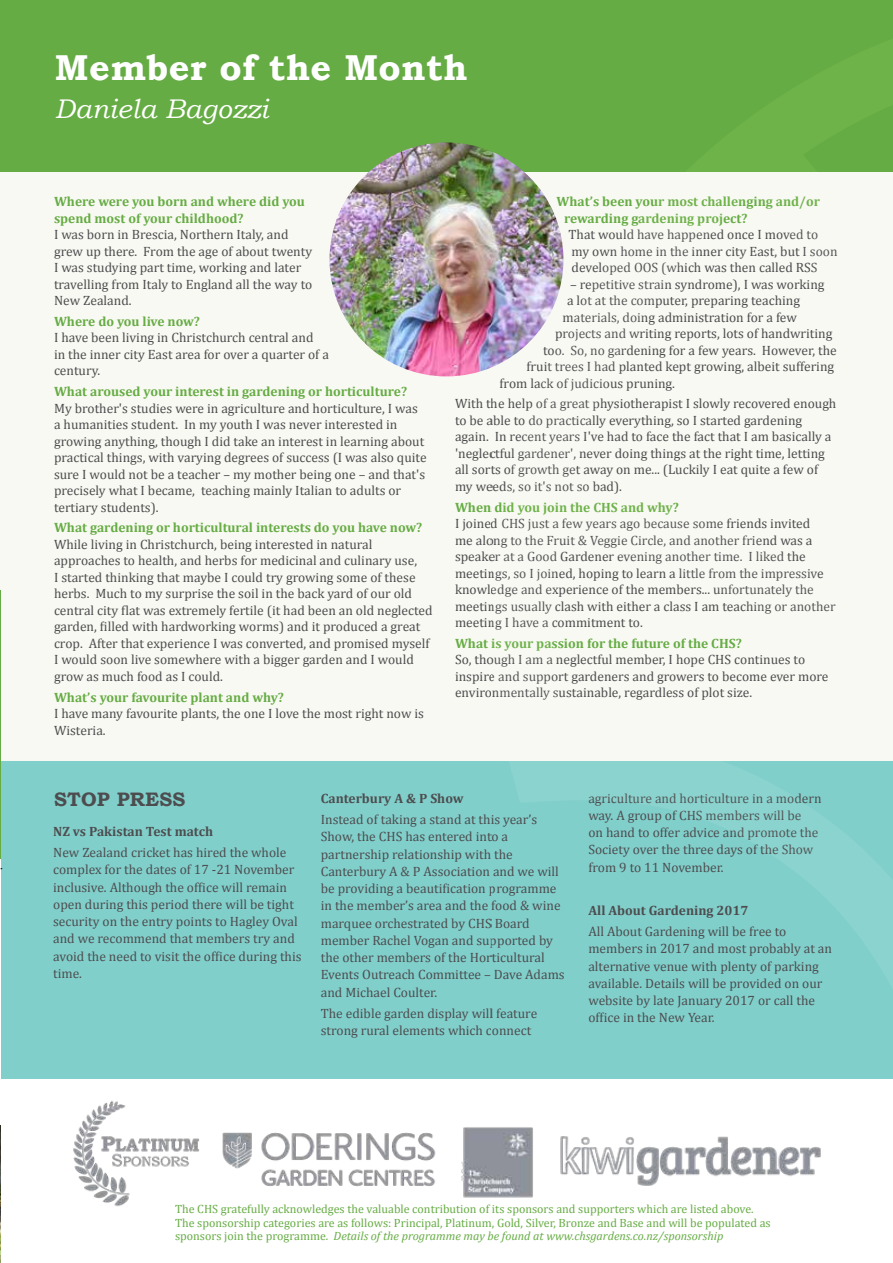
<style>
.page{position:relative;width:893px;height:1263px;background:#fff}
.page>*{position:absolute;margin:0;border:0;box-sizing:border-box;transform-origin:0 0}
.t1{font:700 36px "Bookman Old Style";letter-spacing:.01em;color:#fff}
.t2{font:italic 27px "Bookman Old Style";letter-spacing:.01em;color:#fff}
.t3{font:700 19.5px "Bookman Old Style";letter-spacing:.01em;color:#4d4d4f}
.t4{font:13.5px/16.5px "Cambria";color:#4d4d4f}
.t5{font:700 13.5px/16.5px "Cambria";color:#66ac44}
.t6{font:700 13.5px "Cambria";color:#4d4d4f}
.t7{font:12px/13.8px "Cambria";color:#66ac44}
.s1{font-style:italic}
</style>
<div class="page">
<div style="left:0;top:0;width:893px;height:172px;background:#66ac44"></div>
<div style="left:1px;top:761px;width:892px;height:317px;background:#81cfcb"></div>
<img style="left:0;top:1125px;width:1px;height:138px">
<div style="left:0;top:172px;width:893px;height:589px;background:#f9f9f3"></div>
<img style="left:73px;top:1100px;width:748px;height:107px">
<hr style="left:0;top:590px;width:1px;height:269px;background:#66ac44">
<img style="left:329px;top:142px;width:234px;height:234px;border-radius:117px">
<h1 class="t1" style="left:55px;top:46px;width:414px">Member of the Month</h1>
<h2 class="t2" style="left:55px;top:93px;width:215px">Daniela Bagozzi</h2>
<p class="t5" style="left:54px;top:193px;width:252px">Where were you born and where did you spend most of your childhood?</p>
<p class="t4" style="left:54px;top:226px;width:260px">I was born in Brescia, Northern Italy, and grew up there. From the age of about twenty I was studying part time, working and later travelling from Italy to England all the way to New Zealand.</p>
<p class="t5" style="left:54px;top:313px;width:147px">Where do you live now?</p>
<p class="t4" style="left:54px;top:329px;width:276px">I have been living in Christchurch central and<br>in the inner city East area for over a quarter of a century.</p>
<p class="t5" style="left:54px;top:383px;width:355px">What aroused your interest in gardening or horticulture?</p>
<p class="t4" style="left:54px;top:400px;width:374px">My brother's studies were in agriculture and horticulture, I was a humanities student. In my youth I was never interested in growing anything, though I did take an interest in learning about practical things, with varying degrees of success (I was also quite sure I would not be a teacher – my mother being one – and that's precisely what I became, teaching mainly Italian to adults or tertiary students).</p>
<p class="t5" style="left:54px;top:519px;width:370px">What gardening or horticultural interests do you have now?</p>
<p class="t4" style="left:54px;top:536px;width:380px">While living in Christchurch, being interested in natural approaches to health, and herbs for medicinal and culinary use,<br>I started thinking that maybe I could try growing some of these herbs. Much to my surprise the soil in the back yard of our old central city flat was extremely fertile (it had been an old neglected garden, filled with hardworking worms) and it produced a great crop. After that experience I was converted, and promised myself I would soon live somewhere with a bigger garden and I would grow as much food as I could.</p>
<p class="t5" style="left:54px;top:688px;width:231px">What’s your favourite plant and why?</p>
<p class="t4" style="left:54px;top:705px;width:372px">I have many favourite plants, the one I love the most right now is<br>Wisteria.</p>
<p class="t5" style="left:564px;top:193px;width:257px;text-indent:-8px">What’s been your most challenging and/or rewarding gardening project?</p>
<p class="t4" style="left:568px;top:226px;width:271px">That would have happened once I moved to my own home in the inner city East, but I soon developed OOS (which was then called RSS</p>
<p class="t4" style="left:570px;top:276px;width:256px">– repetitive strain syndrome), I was working</p>
<p class="t4" style="left:567px;top:292px;width:235px">a lot at the computer, preparing teaching</p>
<p class="t4" style="left:563px;top:309px;width:236px">materials, doing administration for a few</p>
<p class="t4" style="left:555px;top:325px;width:279px">projects and writing reports, lots of handwriting</p>
<p class="t4" style="left:543px;top:342px;width:295px">too. So, no gardening for a few years. However, the</p>
<p class="t4" style="left:526px;top:358px;width:309px">fruit trees I had planted kept growing, albeit suffering</p>
<p class="t4" style="left:499px;top:375px;width:177px">from lack of judicious pruning.</p>
<p class="t4" style="left:455px;top:395px;width:383px">With the help of a great physiotherapist I slowly recovered enough to be able to do practically everything, so I started gardening again. In recent years I've had to face the fact that I am basically a 'neglectful gardener', never doing things at the right time, letting all sorts of growth get away on me... (Luckily I eat quite a few of my weeds, so it's not so bad).</p>
<p class="t5" style="left:455px;top:498px;width:225px">When did you join the CHS and why?</p>
<p class="t4" style="left:455px;top:515px;width:382px">I joined CHS just a few years ago because some friends invited<br>me along to the Fruit &amp; Veggie Circle, and another friend was a speaker at a Good Gardener evening another time. I liked the meetings, so I joined, hoping to learn a little from the impressive knowledge and experience of the members... unfortunately the meetings usually clash with either a class I am teaching or another meeting I have a commitment to.</p>
<p class="t5" style="left:455px;top:634px;width:288px">What is your passion for the future of the CHS?</p>
<p class="t4" style="left:455px;top:651px;width:375px">So, though I am a neglectful member, I hope CHS continues to inspire and support gardeners and growers to become ever more environmentally sustainable, regardless of plot size.</p>
<h3 class="t3" style="left:54px;top:788px;width:133px">STOP PRESS</h3>
<p class="t6" style="left:53px;top:823px;width:161px">NZ vs Pakistan Test match</p>
<p class="t4" style="left:53px;top:844px;width:250px;line-height:17.2px">New Zealand cricket has hired the whole complex for the dates of 17 -21 November inclusive. Although the office will remain open during this period there will be tight security on the entry points to Hagley Oval and we recommend that members try and avoid the need to visit the office during this time.</p>
<p class="t6" style="left:321px;top:790px;width:144px">Canterbury A &amp; P Show</p>
<p class="t4" style="left:321px;top:811px;width:245px;line-height:17.2px">Instead of taking a stand at this year’s Show, the CHS has entered into a partnership relationship with the Canterbury A &amp; P Association and we will be providing a beautification programme in the member’s area and the food &amp; wine marquee orchestrated by CHS Board member Rachel Vogan and supported by the other members of the Horticultural Events Outreach Committee – Dave Adams and Michael Coulter.</p>
<p class="t4" style="left:321px;top:1005px;width:218px;line-height:17.2px">The edible garden display will feature strong rural elements which connect</p>
<p class="t4" style="left:588px;top:789px;width:235px;line-height:17.2px">agriculture and horticulture in a modern way. A group of CHS members will be<br>on hand to offer advice and promote the Society over the three days of the Show from 9 to 11 November.</p>
<p class="t6" style="left:588px;top:902px;width:162px">All About Gardening 2017</p>
<p class="t4" style="left:588px;top:923px;width:245px;line-height:17.2px">All About Gardening will be free to members in 2017 and most probably at an alternative venue with plenty of parking available. Details will be provided on our website by late January 2017 or call the office in the New Year.</p>
<p class="t7" style="left:175px;top:1202px;width:597px">The CHS gratefully acknowledges the valuable contribution of its sponsors and supporters which are listed above.<br>The sponsorship categories are as follows: Principal, Platinum, Gold, Silver, Bronze and Base and will be populated as sponsors join the programme. <span class="s1">Details of the programme may be found at www.chsgardens.co.nz/sponsorship</span></p>
</div>
